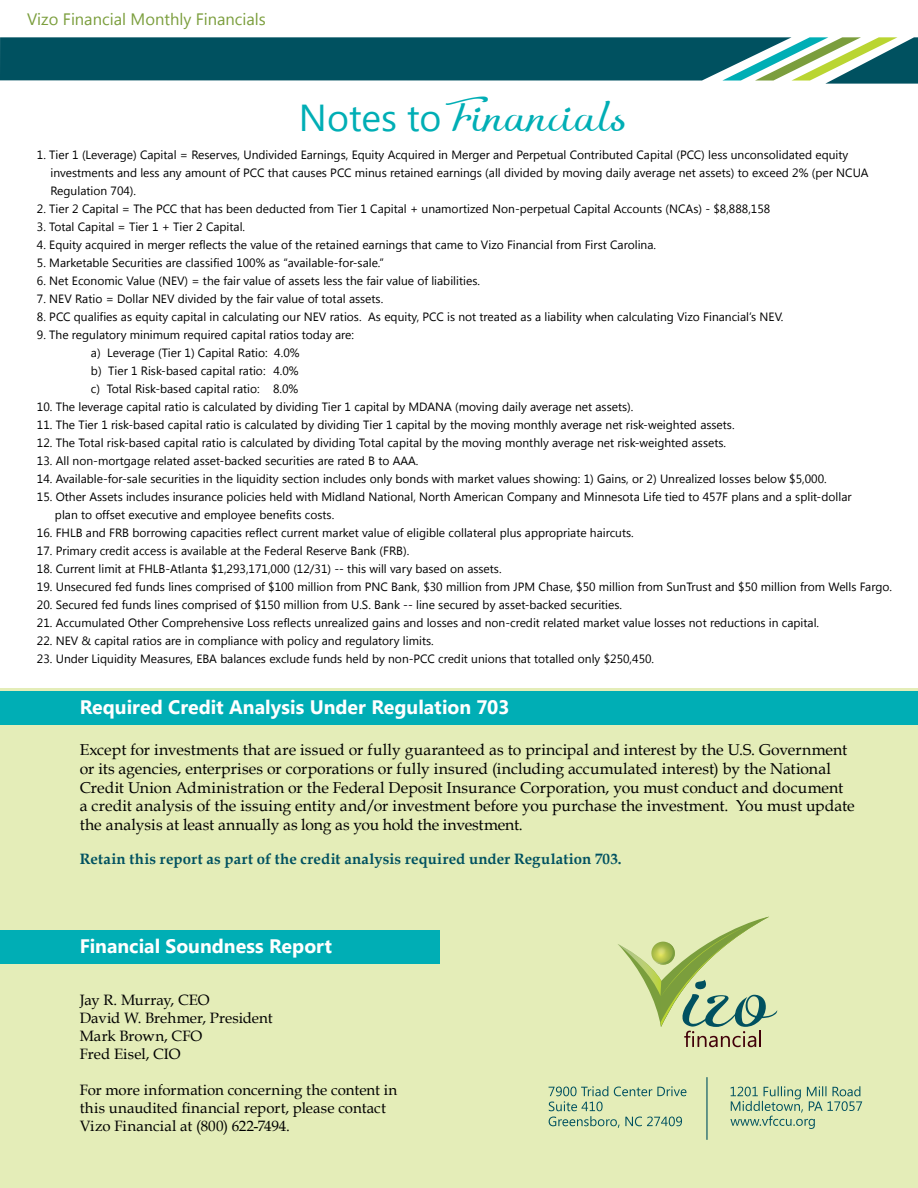
<style>
.page{position:relative;width:918px;height:1188px;background:#fff}
.page>*{position:absolute;margin:0;border:0;box-sizing:border-box;transform-origin:0 0}
.t1{font:45px "Kikelet";color:#00aeb5}
.t2{font:700 19.5px "Khmer UI";color:#fff}
.t3{font:16.5px "Khmer UI";color:#7b9e3d}
.t4{font:15.75px/18.8px "Book Antiqua";color:#000}
.t5{font:15px/18px "Book Antiqua";letter-spacing:.005em;color:#000}
.t6{font:700 15px "Book Antiqua";letter-spacing:.015em;color:#005160}
.t7{font:12px/18px "Khmer UI";color:#000}
.s1{font-family:"Khmer UI";font-size:37.5px}
</style>
<div class="page">
<div style="left:0;top:688px;width:918px;height:500px;background:#e4edb8"></div>
<svg style="left:730px;top:1086px;width:132px;height:43px"></svg>
<hr style="left:706px;top:1077px;width:2px;height:63px;background:#005160">
<svg style="left:549px;top:1086px;width:137px;height:42px"></svg>
<svg style="left:0;top:37px;width:918px;height:47px;background:#2b7077"></svg>
<div style="left:0;top:691px;width:918px;height:33px;background:#00aeb5"></div>
<div style="left:0;top:930px;width:439px;height:33px;background:#00aeb5"></div>
<svg style="left:651px;top:917px;width:126px;height:130px"></svg>
<img style="left:618px;top:917px;width:87px;height:78px">
<h3 class="t3" style="left:27px;top:10px;width:240px">Vizo Financial Monthly Financials</h3>
<h1 class="t1" style="left:299px;top:93px;width:328px"><span class="s1">Notes to</span> Financials</h1>
<p class="t7" style="left:50px;top:146px;width:819px;text-indent:-13px">1. Tier 1 (Leverage) Capital = Reserves, Undivided Earnings, Equity Acquired in Merger and Perpetual Contributed Capital (PCC) less unconsolidated equity investments and less any amount of PCC that causes PCC minus retained earnings (all divided by moving daily average net assets) to exceed 2% (per NCUA<br>Regulation 704).</p>
<p class="t7" style="left:37px;top:200px;width:735px">2. Tier 2 Capital = The PCC that has been deducted from Tier 1 Capital + unamortized Non-perpetual Capital Accounts (NCAs) - $8,888,158</p>
<p class="t7" style="left:37px;top:218px;width:210px">3. Total Capital = Tier 1 + Tier 2 Capital.</p>
<p class="t7" style="left:37px;top:236px;width:621px">4. Equity acquired in merger reflects the value of the retained earnings that came to Vizo Financial from First Carolina.</p>
<p class="t7" style="left:37px;top:254px;width:348px">5. Marketable Securities are classified 100% as “available-for-sale.”</p>
<p class="t7" style="left:37px;top:272px;width:445px">6. Net Economic Value (NEV) = the fair value of assets less the fair value of liabilities.</p>
<p class="t7" style="left:37px;top:290px;width:348px">7. NEV Ratio = Dollar NEV divided by the fair value of total assets.</p>
<p class="t7" style="left:37px;top:308px;width:748px">8. PCC qualifies as equity capital in calculating our NEV ratios. As equity, PCC is not treated as a liability when calculating Vizo Financial’s NEV.</p>
<p class="t7" style="left:37px;top:326px;width:319px;text-align:center">9. The regulatory minimum required capital ratios today are: a) Leverage (Tier 1) Capital Ratio: 4.0%<br>b) Tier 1 Risk-based capital ratio: 4.0%<br>c) Total Risk-based capital ratio: 8.0%</p>
<p class="t7" style="left:37px;top:398px;width:598px">10. The leverage capital ratio is calculated by dividing Tier 1 capital by MDANA (moving daily average net assets).</p>
<p class="t7" style="left:37px;top:416px;width:699px">11. The Tier 1 risk-based capital ratio is calculated by dividing Tier 1 capital by the moving monthly average net risk-weighted assets.</p>
<p class="t7" style="left:37px;top:434px;width:691px">12. The Total risk-based capital ratio is calculated by dividing Total capital by the moving monthly average net risk-weighted assets.</p>
<p class="t7" style="left:37px;top:452px;width:383px">13. All non-mortgage related asset-backed securities are rated B to AAA.</p>
<p class="t7" style="left:37px;top:470px;width:791px">14. Available-for-sale securities in the liquidity section includes only bonds with market values showing: 1) Gains, or 2) Unrealized losses below $5,000.</p>
<p class="t7" style="left:55px;top:488px;width:798px;text-indent:-18px">15. Other Assets includes insurance policies held with Midland National, North American Company and Minnesota Life tied to 457F plans and a split-dollar plan to offset executive and employee benefits costs.</p>
<p class="t7" style="left:37px;top:524px;width:598px">16. FHLB and FRB borrowing capacities reflect current market value of eligible collateral plus appropriate haircuts.</p>
<p class="t7" style="left:37px;top:542px;width:374px">17. Primary credit access is available at the Federal Reserve Bank (FRB).</p>
<p class="t7" style="left:37px;top:560px;width:466px">18. Current limit at FHLB-Atlanta $1,293,171,000 (12/31) -- this will vary based on assets.</p>
<p class="t7" style="left:37px;top:578px;width:857px">19. Unsecured fed funds lines comprised of $100 million from PNC Bank, $30 million from JPM Chase, $50 million from SunTrust and $50 million from Wells Fargo.</p>
<p class="t7" style="left:37px;top:596px;width:587px">20. Secured fed funds lines comprised of $150 million from U.S. Bank -- line secured by asset-backed securities.</p>
<p class="t7" style="left:37px;top:614px;width:784px">21. Accumulated Other Comprehensive Loss reflects unrealized gains and losses and non-credit related market value losses not reductions in capital.</p>
<p class="t7" style="left:37px;top:632px;width:398px">22. NEV &amp; capital ratios are in compliance with policy and regulatory limits.</p>
<p class="t7" style="left:37px;top:650px;width:619px">23. Under Liquidity Measures, EBA balances exclude funds held by non-PCC credit unions that totalled only $250,450.</p>
<h2 class="t2" style="left:80px;top:696px;width:431px">Required Credit Analysis Under Regulation 703</h2>
<p class="t4" style="left:80px;top:740px;width:776px">Except for investments that are issued or fully guaranteed as to principal and interest by the U.S. Government or its agencies, enterprises or corporations or fully insured (including accumulated interest) by the National Credit Union Administration or the Federal Deposit Insurance Corporation, you must conduct and document a credit analysis of the issuing entity and/or investment before you purchase the investment. You must update the analysis at least annually as long as you hold the investment.</p>
<p class="t6" style="left:80px;top:849px;width:543px">Retain this report as part of the credit analysis required under Regulation 703.</p>
<h2 class="t2" style="left:80px;top:935px;width:254px">Financial Soundness Report</h2>
<p class="t5" style="left:80px;top:991px;width:194px">Jay R. Murray, CEO<br>David W. Brehmer, President<br>Mark Brown, CFO<br>Fred Eisel, CIO</p>
<p class="t5" style="left:80px;top:1081px;width:319px">For more information concerning the content in this unaudited financial report, please contact<br>Vizo Financial at (800) 622-7494.</p>
</div>
